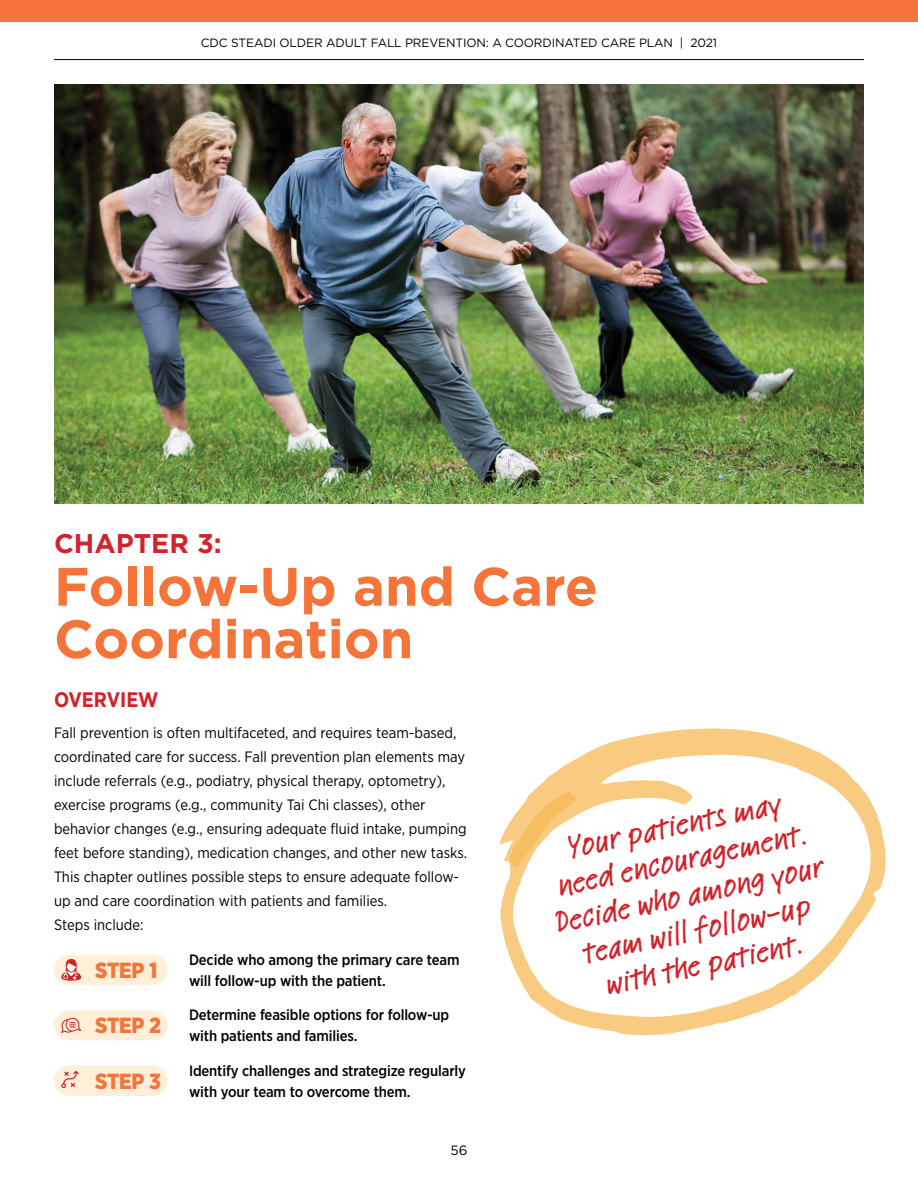
<style>
.page{position:relative;width:918px;height:1188px;background:#fff}
.page>*{position:absolute;margin:0;border:0;box-sizing:border-box;transform-origin:0 0}
.t1{font:700 54px/52.5px "Gotham";color:#f4743a}
.t2{font:500 32.1px/35.4px "Feltpen Com";color:#d2232a;text-align:center}
.t3{font:700 27px "Gotham";color:#d2232a}
.t4{font:900 21.9px "Gotham Narrow";letter-spacing:-.01em;color:#f4743a}
.t5{font:700 21px "Gotham Narrow";color:#d2232a}
.t6{font:15px/24px "Gotham Narrow";color:#000}
.t7{font:500 15px "Gotham Narrow";letter-spacing:-.01em;color:#000}
.t8{font:13.5px "Gotham";color:#000}
.t9{font:12px "Gotham";letter-spacing:-.01em;color:#000}
</style>
<div class="page">
<div style="left:0;top:0;width:918px;height:22px;background:#f4743a"></div>
<hr style="left:54px;top:59px;width:810px;height:1px;background:#000">
<svg style="left:499px;top:728px;width:387px;height:308px"></svg>
<img style="left:54px;top:84px;width:810px;height:420px">
<svg style="left:508px;top:791px;width:68px;height:77px"></svg>
<div style="left:54px;top:1066px;width:114px;height:30px;background:#feefd9;border-radius:15px"></div>
<div style="left:54px;top:1010px;width:114px;height:30px;background:#feefd9;border-radius:15px"></div>
<div style="left:54px;top:955px;width:114px;height:30px;background:#feefd9;border-radius:15px"></div>
<svg style="left:61px;top:959px;width:20px;height:22px"></svg>
<svg style="left:61px;top:1017px;width:20px;height:16px"></svg>
<svg style="left:61px;top:1071px;width:18px;height:17px"></svg>
<p class="t9" style="left:201px;top:35px;width:518px">CDC STEADI OLDER ADULT FALL PREVENTION: A COORDINATED CARE PLAN | 2021</p>
<p class="t3" style="left:54px;top:526px;width:169px">CHAPTER 3:</p>
<p class="t1" style="left:54px;top:560px;width:545px">Follow-Up and Care<br>Coordination</p>
<p class="t5" style="left:54px;top:686px;width:106px">OVERVIEW</p>
<p class="t6" style="left:54px;top:720px;width:413px">Fall prevention is often multifaceted, and requires team-based, coordinated care for success. Fall prevention plan elements may include referrals (e.g., podiatry, physical therapy, optometry),</p>
<p class="t6" style="left:54px;top:816px;width:415px;text-align:justify">behavior changes (e.g., ensuring adequate fuid intake, pumping feet before standing), medication changes, and other new tasks.<br>This chapter outlines possible steps to ensure adequate follow-</p>
<p class="t6" style="left:54px;top:792px;width:373px">exercise programs (e.g., community Tai Chi classes), other</p>
<p class="t6" style="left:54px;top:888px;width:335px">up and care coordination with patients and families.<br>Steps include:</p>
<p class="t4" style="left:95px;top:955px;width:64px">STEP 1</p>
<p class="t4" style="left:95px;top:1011px;width:67px">STEP 2</p>
<p class="t4" style="left:95px;top:1066px;width:67px">STEP 3</p>
<p class="t7" style="left:189px;top:950px;width:272px">Decide who among the primary care team</p>
<p class="t7" style="left:189px;top:971px;width:198px">will follow-up with the patient.</p>
<p class="t7" style="left:189px;top:1005px;width:262px">Determine feasible options for follow-up</p>
<p class="t7" style="left:189px;top:1026px;width:170px">with patients and families.</p>
<p class="t7" style="left:189px;top:1061px;width:279px">Identify challenges and strategize regularly</p>
<p class="t7" style="left:189px;top:1082px;width:223px">with your team to overcome them.</p>
<p class="t8" style="left:451px;top:1141px;width:18px">56</p>
<h2 class="t2" style="left:537px;top:836px;width:275px;rotate:-12deg">Your patients may need encouragement.<br>Decide who among your team will follow-up with the patient.</h2>
</div>
